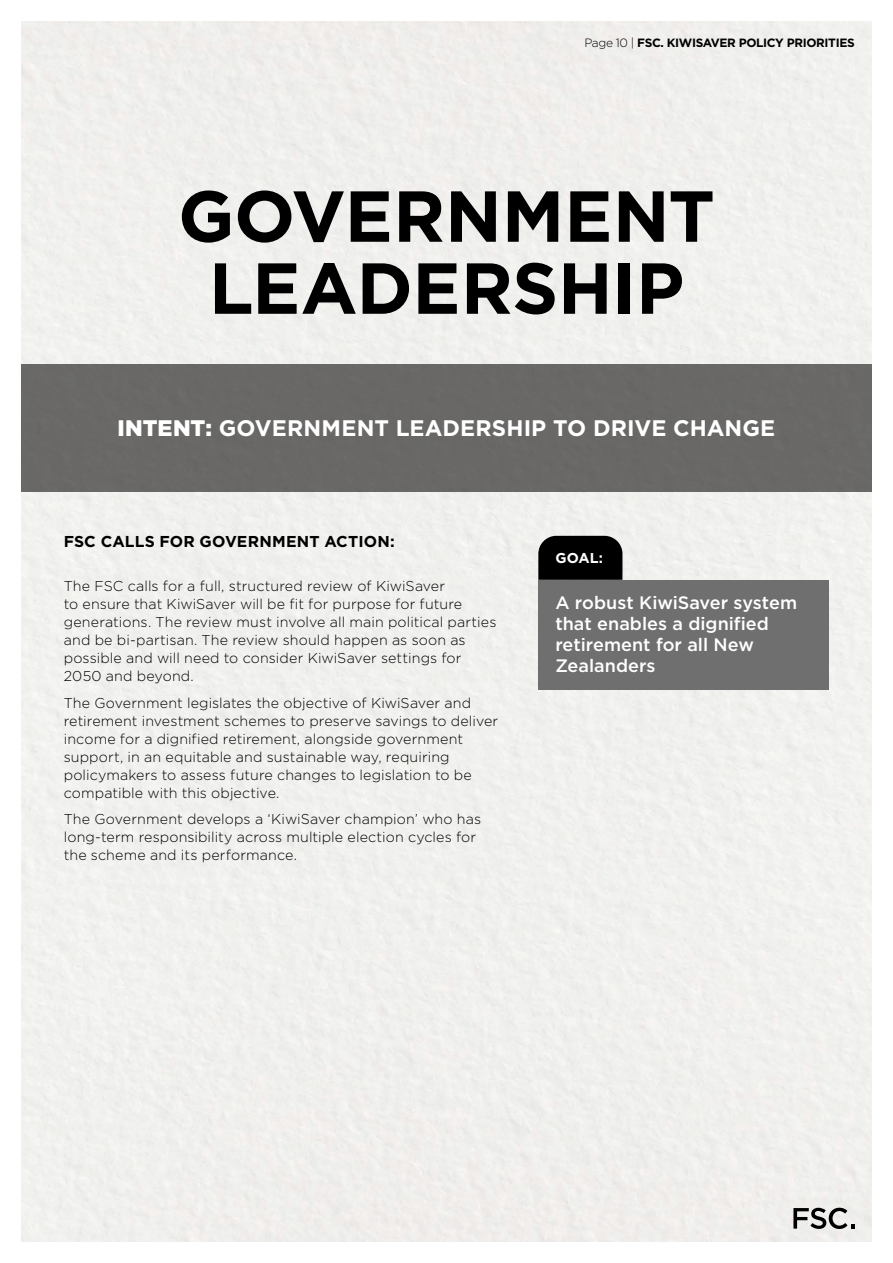
<style>
.page{position:relative;width:893px;height:1263px;background:#fff}
.page>*{position:absolute;margin:0;border:0;box-sizing:border-box;transform-origin:0 0}
.t1{font:700 72px/72px "Gotham";letter-spacing:-.005em;color:#000;text-align:center}
.t2{font:700 22.5px "Gotham";letter-spacing:.005em;color:#fff}
.t3{font:500 18px/21px "Gotham";color:#fff}
.t4{font:700 15.75px "Gotham";letter-spacing:.005em;color:#000}
.t5{font:300 14.25px/18px "Gotham";letter-spacing:.005em;color:#000}
.t6{font:700 14.25px "Gotham";color:#fff}
.t7{font:700 12px "Gotham";letter-spacing:-.03em;color:#000}
.s1{font-weight:300}
.s2{font-weight:900}
</style>
<div class="page">
<div style="left:21px;top:21px;width:851px;height:1221px;background:#f0f0ed"></div>
<div style="left:21px;top:365px;width:851px;height:127px;background:#696867"></div>
<div style="left:538px;top:580px;width:291px;height:109px;background:#706f6f"></div>
<svg style="left:538px;top:536px;width:84px;height:44px;background:#0a0a0a"></svg>
<svg style="left:793px;top:1208px;width:62px;height:21px"></svg>
<p class="t7" style="left:584px;top:35px;width:272px"><span class="s1">Page 10 |</span> FSC. KIWISAVER POLICY PRIORITIES</p>
<h1 class="t1" style="left:178px;top:178px;width:538px">GOVERNMENT<br>LEADERSHIP</h1>
<h2 class="t2" style="left:118px;top:415px;width:659px"><span class="s2">INTENT:</span> GOVERNMENT LEADERSHIP TO DRIVE CHANGE</h2>
<p class="t4" style="left:64px;top:532px;width:333px">FSC CALLS FOR GOVERNMENT ACTION:</p>
<p class="t5" style="left:64px;top:577px;width:434px">The FSC calls for a full, structured review of KiwiSaver<br>to ensure that KiwiSaver will be fit for purpose for future generations. The review must involve all main political parties and be bi-partisan. The review should happen as soon as possible and will need to consider KiwiSaver settings for 2050 and beyond.</p>
<p class="t5" style="left:64px;top:693px;width:436px">The Government legislates the objective of KiwiSaver and retirement investment schemes to preserve savings to deliver income for a dignified retirement, alongside government support, in an equitable and sustainable way, requiring policymakers to assess future changes to legislation to be compatible with this objective.</p>
<p class="t5" style="left:64px;top:810px;width:419px">The Government develops a ‘KiwiSaver champion’ who has long-term responsibility across multiple election cycles for the scheme and its performance.</p>
<p class="t6" style="left:555px;top:549px;width:49px">GOAL:</p>
<p class="t3" style="left:555px;top:592px;width:243px">A robust KiwiSaver system that enables a dignified retirement for all New<br>Zealanders</p>
</div>
